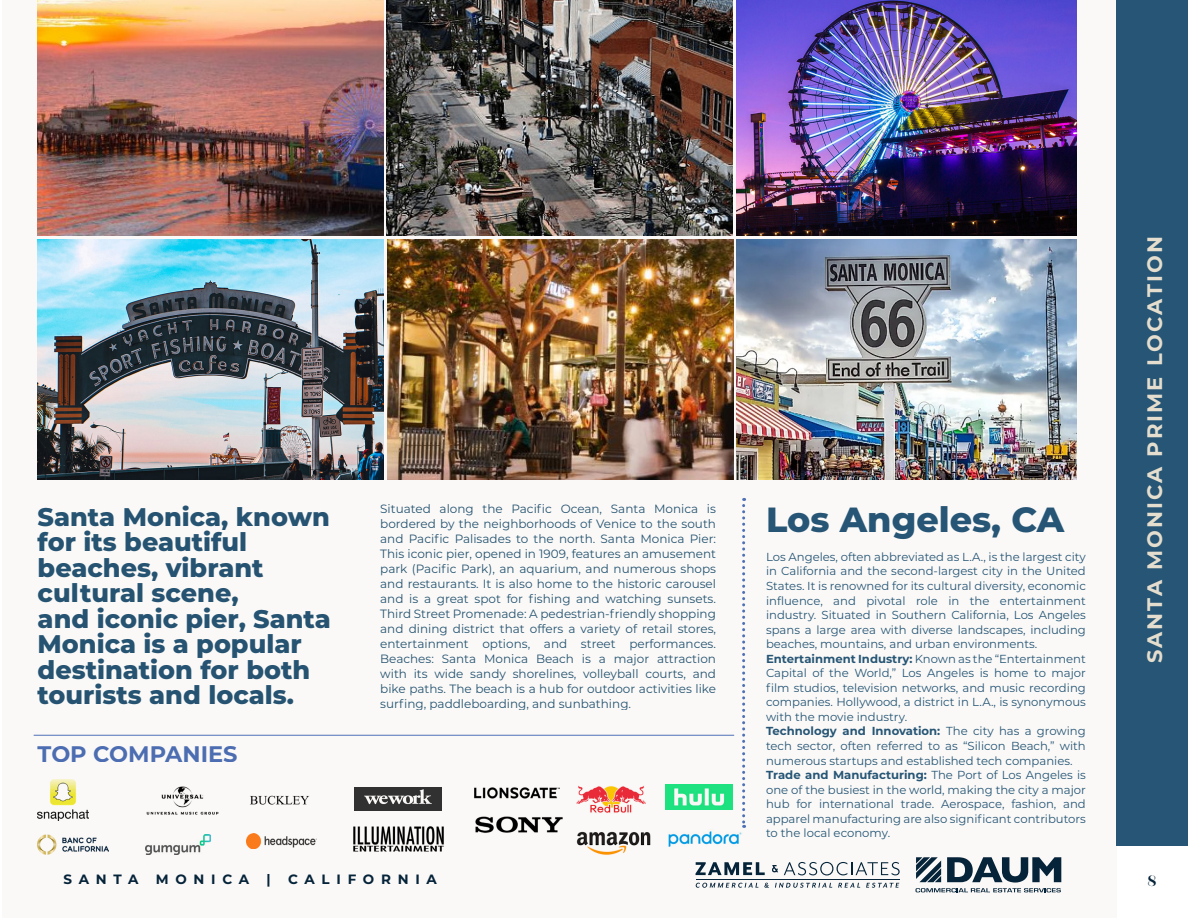
<style>
.page{position:relative;width:1188px;height:918px;background:#fff}
.page>*{position:absolute;margin:0;border:0;box-sizing:border-box;transform-origin:0 0}
.t1{font:800 34.95px "Montserrat";color:#265575}
.t2{font:800 25.5px/25.5px "Montserrat";color:#265575}
.t3{font:700 22.5px "Montserrat";color:#4e70b7}
.t4{font:700 21px "Montserrat";letter-spacing:.1em;color:#e5dece}
.t5{font:700 15px "Quiche Stencil";color:#052339}
.t6{font:700 13.5px "Montserrat";letter-spacing:.5em;color:#052339}
.t7{font:12px/15px "Montserrat";color:#265575;text-align:justify}
.t8{font:11.7px/14.5px "Montserrat";color:#265575;text-align:justify}
.s1{font-weight:700}
</style>
<div class="page">
<div style="left:2px;top:0;width:1115px;height:918px;background:#faf9f7"></div>
<div style="left:1117px;top:0;width:71px;height:846px;background:#265575"></div>
<svg style="left:916px;top:857px;width:145px;height:35px"></svg>
<hr style="left:696px;top:879px;width:204px;height:1px;background:#052339">
<svg style="left:696px;top:862px;width:69px;height:13px"></svg>
<svg style="left:784px;top:862px;width:116px;height:13px"></svg>
<svg style="left:772px;top:865px;width:6px;height:7px"></svg>
<svg style="left:696px;top:883px;width:62px;height:5px"></svg>
<svg style="left:764px;top:883px;width:5px;height:5px"></svg>
<svg style="left:775px;top:883px;width:57px;height:5px"></svg>
<svg style="left:838px;top:883px;width:22px;height:5px"></svg>
<svg style="left:866px;top:883px;width:33px;height:5px"></svg>
<img style="left:38px;top:0;width:346px;height:236px">
<img style="left:387px;top:239px;width:346px;height:241px">
<img style="left:736px;top:0;width:341px;height:236px">
<img style="left:386px;top:0;width:347px;height:236px">
<img style="left:736px;top:239px;width:341px;height:241px">
<img style="left:38px;top:239px;width:346px;height:241px">
<svg style="left:742px;top:498px;width:3px;height:330px"></svg>
<hr style="left:34px;top:735px;width:700px;height:1px;background:#4e70b7">
<img style="left:38px;top:780px;width:50px;height:40px">
<img style="left:146px;top:786px;width:73px;height:29px">
<img style="left:38px;top:835px;width:71px;height:19px">
<img style="left:145px;top:835px;width:66px;height:20px">
<img style="left:250px;top:795px;width:59px;height:10px">
<img style="left:247px;top:834px;width:69px;height:14px">
<img style="left:668px;top:831px;width:74px;height:16px">
<img style="left:577px;top:786px;width:68px;height:27px">
<img style="left:354px;top:787px;width:88px;height:23px">
<img style="left:353px;top:826px;width:91px;height:26px">
<img style="left:665px;top:784px;width:68px;height:25px">
<img style="left:474px;top:787px;width:86px;height:12px">
<img style="left:475px;top:816px;width:88px;height:17px">
<img style="left:576px;top:831px;width:75px;height:24px">
<h2 class="t2" style="left:38px;top:502px;width:295px">Santa Monica, known for its beautiful beaches, vibrant cultural scene,<br>and iconic pier, Santa<br>Monica is a popular destination for both tourists and locals.</h2>
<p class="t7" style="left:380px;top:500px;width:337px">Situated along the Pacific Ocean, Santa Monica is bordered by the neighborhoods of Venice to the south and Pacific Palisades to the north. Santa Monica Pier:<br>This iconic pier, opened in 1909, features an amusement park (Pacific Park), an aquarium, and numerous shops and restaurants. It is also home to the historic carousel and is a great spot for fishing and watching sunsets.<br>Third Street Promenade: A pedestrian-friendly shopping and dining district that offers a variety of retail stores, entertainment options, and street performances.<br>Beaches: Santa Monica Beach is a major attraction with its wide sandy shorelines, volleyball courts, and bike paths. The beach is a hub for outdoor activities like surfing, paddleboarding, and sunbathing.</p>
<p class="t1" style="left:766px;top:494px;width:300px">Los Angeles, CA</p>
<p class="t8" style="left:766px;top:549px;width:321px">Los Angeles, often abbreviated as L.A., is the largest city in California and the second-largest city in the United States. It is renowned for its cultural diversity, economic influence, and pivotal role in the entertainment industry. Situated in Southern California, Los Angeles spans a large area with diverse landscapes, including beaches, mountains, and urban environments.</p>
<p class="t8" style="left:766px;top:651px;width:321px"><span class="s1">Entertainment Industry:</span> Known as the “Entertainment Capital of the World,” Los Angeles is home to major film studios, television networks, and music recording companies. Hollywood, a district in L.A., is synonymous with the movie industry.</p>
<p class="t8" style="left:766px;top:724px;width:321px"><span class="s1">Technology and Innovation:</span> The city has a growing tech sector, often referred to as “Silicon Beach,” with numerous startups and established tech companies.</p>
<p class="t8" style="left:766px;top:767px;width:321px"><span class="s1">Trade and Manufacturing:</span> The Port of Los Angeles is one of the busiest in the world, making the city a major hub for international trade. Aerospace, fashion, and apparel manufacturing are also significant contributors to the local economy.</p>
<h3 class="t3" style="left:38px;top:737px;width:201px">TOP COMPANIES</h3>
<p class="t4" style="left:1139px;top:663px;width:428px;rotate:-90deg">SANTA MONICA PRIME LOCATION</p>
<p class="t6" style="left:63px;top:869px;width:77px">SANTA</p>
<p class="t6" style="left:156px;top:869px;width:95px">MONICA</p>
<p class="t6" style="left:267px;top:869px;width:6px">|</p>
<p class="t6" style="left:288px;top:869px;width:150px">CALIFORNIA</p>
<p class="t5" style="left:1147px;top:872px;width:11px">8</p>
</div>
